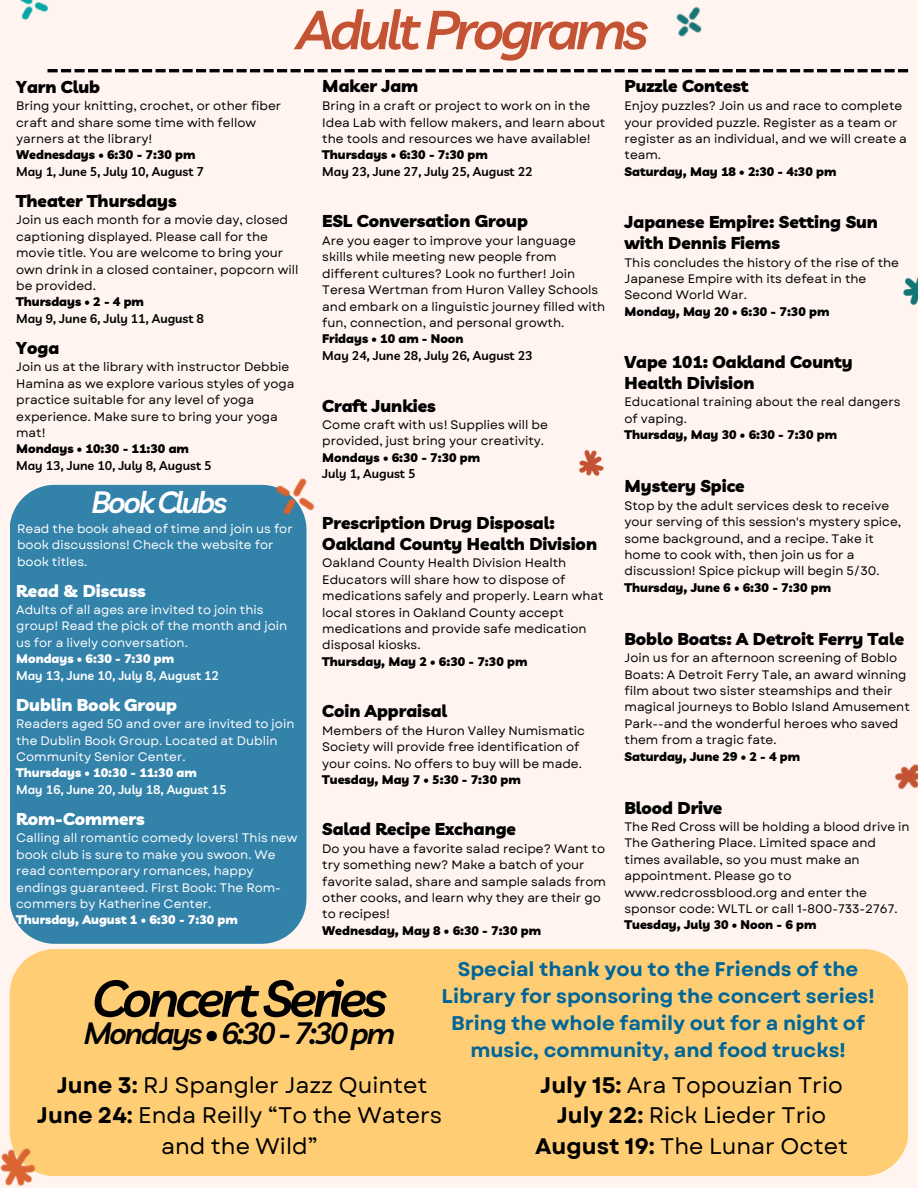
<style>
.page{position:relative;width:918px;height:1188px;background:#fff4f0}
.page>*{position:absolute;margin:0;border:0;box-sizing:border-box;transform-origin:0 0}
.t1{font:italic 600 54.15px "Livvic";letter-spacing:-.075em;color:#c45333}
.t2{font:italic 600 51.15px "Livvic";letter-spacing:-.075em;color:#000}
.t3{font:italic 600 30px "Livvic";letter-spacing:-.075em;color:#000}
.t4{font:italic 600 30px "Livvic";letter-spacing:-.075em;color:#fff}
.t5{font:22.5px/30.5px "Garet";color:#000;text-align:center}
.t6{font:700 19.8px/27px "Garet";color:#069;text-align:center}
.t7{font:900 17.1px/20.2px "Livvic";color:#000}
.t8{font:900 17.1px "Livvic";color:#fff}
.t9{font:900 12.45px/16.6px "Livvic";color:#000}
.t10{font:600 12.45px/16.6px "Livvic";color:#000}
.t11{font:600 12.45px/16.6px "Livvic";color:#fff}
.t12{font:900 12.45px "Livvic";color:#fff}
.t13{font:12.3px/16.4px "Garet";color:#000}
.t14{font:12.3px/16.4px "Garet";color:#fff}
.s1{font-weight:900}
.s2{font-weight:600}
.s3{font-weight:700}
</style>
<div class="page">
<div style="left:10px;top:485px;width:297px;height:459px;background:#3382aa"></div>
<svg style="left:48px;top:69px;width:860px;height:3px"></svg>
<div style="left:10px;top:949px;width:898px;height:227px;background:#ffce74"></div>
<img style="left:579px;top:450px;width:25px;height:26px">
<img style="left:263px;top:478px;width:52px;height:51px">
<img style="left:676px;top:6px;width:26px;height:31px">
<img style="left:19px;top:0;width:30px;height:20px">
<img style="left:894px;top:764px;width:24px;height:26px">
<img style="left:903px;top:277px;width:15px;height:29px">
<img style="left:0;top:1135px;width:49px;height:51px">
<h5 class="t7" style="left:16px;top:76px;width:85px">Yarn Club</h5>
<p class="t13" style="left:16px;top:98px;width:267px">Bring your knitting, crochet, or other fiber craft and share some time with fellow yarners at the library!</p>
<h6 class="t10" style="left:16px;top:146px;width:189px"><span class="s1">Wednesdays • 6:30 - 7:30 pm<br></span>May 1, June 5, July 10, August 7</h6>
<p class="t1" style="left:297px;top:-5px;width:353px">Adult Programs</p>
<h5 class="t7" style="left:322px;top:76px;width:98px">Maker Jam</h5>
<p class="t13" style="left:322px;top:98px;width:284px">Bring in a craft or project to work on in the<br>Idea Lab with fellow makers, and learn about the tools and resources we have available!</p>
<h6 class="t10" style="left:322px;top:146px;width:212px"><span class="s1">Thursdays • 6:30 - 7:30 pm<br></span>May 23, June 27, July 25, August 22</h6>
<h6 class="t7" style="left:625px;top:76px;width:126px">Puzzle Contest</h6>
<h5 class="t13" style="left:625px;top:98px;width:284px">Enjoy puzzles? Join us and race to complete your provided puzzle. Register as a team or register as an individual, and we will create a team.</h5>
<p class="t9" style="left:625px;top:163px;width:213px">Saturday, May 18 • 2:30 - 4:30 pm</p>
<p class="t7" style="left:16px;top:191px;width:162px">Theater Thursdays</p>
<h2 class="t13" style="left:16px;top:212px;width:284px">Join us each month for a movie day, closed captioning displayed. Please call for the movie title. You are welcome to bring your own drink in a closed container, popcorn will be provided.</h2>
<p class="t10" style="left:16px;top:293px;width:189px"><span class="s1">Thursdays • 2 - 4 pm<br></span>May 9, June 6, July 11, August 8</p>
<p class="t7" style="left:16px;top:338px;width:45px">Yoga</p>
<h6 class="t13" style="left:16px;top:359px;width:280px">Join us at the library with instructor Debbie Hamina as we explore various styles of yoga practice suitable for any level of yoga experience. Make sure to bring your yoga mat!</h6>
<h5 class="t10" style="left:16px;top:440px;width:197px"><span class="s1">Mondays • 10:30 - 11:30 am<br></span>May 13, June 10, July 8, August 5</h5>
<h6 class="t4" style="left:92px;top:483px;width:137px">Book Clubs</h6>
<h5 class="t14" style="left:17px;top:520px;width:277px">Read the book ahead of time and join us for book discussions! Check the website for book titles.</h5>
<h5 class="t8" style="left:16px;top:579px;width:131px">Read &amp; Discuss</h5>
<p class="t14" style="left:16px;top:601px;width:273px">Adults of all ages are invited to join this group! Read the pick of the month and join us for a lively conversation.</p>
<h6 class="t11" style="left:16px;top:650px;width:204px"><span class="s1">Mondays • 6:30 - 7:30 pm<br></span>May 13, June 10, July 8, August 12</h6>
<p class="t8" style="left:16px;top:694px;width:162px">Dublin Book Group</p>
<h6 class="t14" style="left:16px;top:716px;width:280px">Readers aged 50 and over are invited to join the Dublin Book Group. Located at Dublin<br>Community Senior Center.</h6>
<p class="t11" style="left:16px;top:764px;width:212px"><span class="s1">Thursdays • 10:30 - 11:30 am<br></span>May 16, June 20, July 18, August 15</p>
<p class="t8" style="left:16px;top:808px;width:130px">Rom-Commers</p>
<h6 class="t14" style="left:16px;top:830px;width:283px">Calling all romantic comedy lovers! This new book club is sure to make you swoon. We read contemporary romances, happy endings guaranteed. First Book: The Rom&shy;commers by Katherine Center.</h6>
<h1 class="t12" style="left:16px;top:912px;width:223px">Thursday, August 1 • 6:30 - 7:30 pm</h1>
<h6 class="t7" style="left:322px;top:210px;width:207px">ESL Conversation Group</h6>
<h5 class="t13" style="left:322px;top:232px;width:284px">Are you eager to improve your language skills while meeting new people from different cultures? Look no further! Join Teresa Wertman from Huron Valley Schools and embark on a linguistic journey filled with fun, connection, and personal growth.</h5>
<p class="t10" style="left:322px;top:330px;width:212px"><span class="s1">Fridays • 10 am - Noon<br></span>May 24, June 28, July 26, August 23</p>
<h1 class="t7" style="left:322px;top:395px;width:115px">Craft Junkies</h1>
<p class="t13" style="left:322px;top:416px;width:227px">Come craft with us! Supplies will be provided, just bring your creativity.</p>
<h5 class="t9" style="left:322px;top:449px;width:159px">Mondays • 6:30 - 7:30 pm<br><span class="s2">July 1, August 5</span></h5>
<h6 class="t7" style="left:322px;top:513px;width:276px">Prescription Drug Disposal:<br>Oakland County Health Division</h6>
<p class="t13" style="left:322px;top:555px;width:283px">Oakland County Health Division Health Educators will share how to dispose of medications safely and properly. Learn what local stores in Oakland County accept medications and provide safe medication disposal kiosks.</p>
<h5 class="t9" style="left:322px;top:653px;width:207px">Thursday, May 2 • 6:30 - 7:30 pm</h5>
<h6 class="t7" style="left:322px;top:700px;width:126px">Coin Appraisal</h6>
<h5 class="t13" style="left:322px;top:722px;width:264px">Members of the Huron Valley Numismatic<br>Society will provide free identification of your coins. No offers to buy will be made.</h5>
<p class="t9" style="left:322px;top:771px;width:200px">Tuesday, May 7 • 5:30 - 7:30 pm</p>
<h5 class="t7" style="left:322px;top:819px;width:195px">Salad Recipe Exchange</h5>
<p class="t13" style="left:322px;top:840px;width:285px">Do you have a favorite salad recipe? Want to try something new? Make a batch of your favorite salad, share and sample salads from other cooks, and learn why they are their go to recipes!</p>
<h6 class="t9" style="left:322px;top:922px;width:220px">Wednesday, May 8 • 6:30 - 7:30 pm</h6>
<p class="t7" style="left:625px;top:212px;width:255px">Japanese Empire: Setting Sun with Dennis Fiems</p>
<h6 class="t13" style="left:625px;top:254px;width:276px">This concludes the history of the rise of the<br>Japanese Empire with its defeat in the<br>Second World War.</h6>
<h5 class="t9" style="left:625px;top:303px;width:206px">Monday, May 20 • 6:30 - 7:30 pm</h5>
<h6 class="t7" style="left:625px;top:352px;width:230px">Vape 101: Oakland County<br>Health Division</h6>
<p class="t13" style="left:625px;top:394px;width:277px">Educational training about the real dangers of vaping.</p>
<h5 class="t9" style="left:625px;top:426px;width:214px">Thursday, May 30 • 6:30 - 7:30 pm</h5>
<h2 class="t7" style="left:625px;top:475px;width:122px">Mystery Spice</h2>
<h4 class="t13" style="left:625px;top:497px;width:278px">Stop by the adult services desk to receive your serving of this session's mystery spice, some background, and a recipe. Take it home to cook with, then join us for a discussion! Spice pickup will begin 5/30.</h4>
<h3 class="t9" style="left:625px;top:579px;width:208px">Thursday, June 6 • 6:30 - 7:30 pm</h3>
<p class="t7" style="left:625px;top:628px;width:281px">Boblo Boats: A Detroit Ferry Tale</p>
<h6 class="t13" style="left:625px;top:650px;width:287px">Join us for an afternoon screening of Boblo Boats: A Detroit Ferry Tale, an award winning film about two sister steamships and their magical journeys to Boblo Island Amusement Park--and the wonderful heroes who saved them from a tragic fate.</h6>
<h5 class="t9" style="left:625px;top:748px;width:177px">Saturday, June 29 • 2 - 4 pm</h5>
<h5 class="t7" style="left:625px;top:797px;width:99px">Blood Drive</h5>
<p class="t13" style="left:625px;top:819px;width:287px">The Red Cross will be holding a blood drive in The Gathering Place. Limited space and times available, so you must make an appointment. Please go to www.redcrossblood.org and enter the sponsor code: WLTL or call 1-800-733-2767.</p>
<h6 class="t9" style="left:625px;top:916px;width:193px">Tuesday, July 30 • Noon - 6 pm</h6>
<h5 class="t2" style="left:92px;top:965px;width:297px">Concert Series</h5>
<p class="t3" style="left:84px;top:1014px;width:313px">Mondays • 6:30 - 7:30 pm</p>
<h3 class="t6" style="left:442px;top:955px;width:434px">Special thank you to the Friends of the Library for sponsoring the concert series!<br>Bring the whole family out for a night of music, community, and food trucks!</h3>
<p class="t5" style="left:37px;top:1070px;width:407px"><span class="s3">June 3:</span> RJ Spangler Jazz Quintet<br><span class="s3">June 24:</span> Enda Reilly “To the Waters and the Wild”</p>
<p class="t5" style="left:535px;top:1070px;width:315px"><span class="s3">July 15:</span> Ara Topouzian Trio<br><span class="s3">July 22:</span> Rick Lieder Trio<br><span class="s3">August 19:</span> The Lunar Octet</p>
</div>
